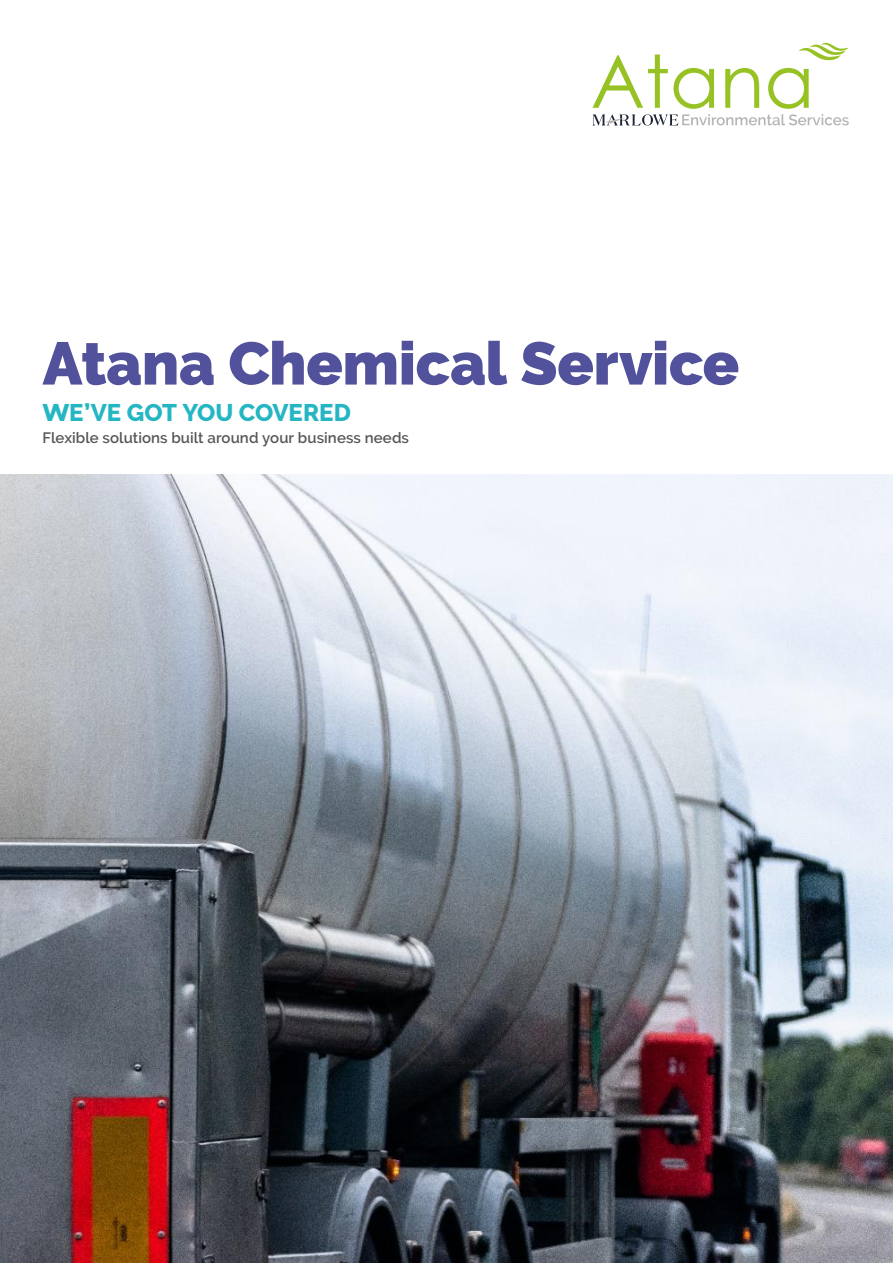
<style>
.page{position:relative;width:893px;height:1263px;background:#fff}
.page>*{position:absolute;margin:0;border:0;box-sizing:border-box;transform-origin:0 0}
.t1{font:900 60px "Raleway";letter-spacing:-.005em;color:#51519c}
.t2{font:800 24px "Raleway";letter-spacing:-.005em;color:#25b6c4}
.t3{font:600 15px "Raleway";letter-spacing:.005em;color:#575756}
</style>
<div class="page">
<img style="left:0;top:475px;width:893px;height:788px">
<svg style="left:592px;top:42px;width:257px;height:84px"></svg>
<h1 class="t1" style="left:43px;top:329px;width:698px">Atana Chemical Service</h1>
<h2 class="t2" style="left:43px;top:398px;width:310px">WE’VE GOT YOU COVERED</h2>
<p class="t3" style="left:43px;top:429px;width:368px">Flexible solutions built around your business needs</p>
</div>
